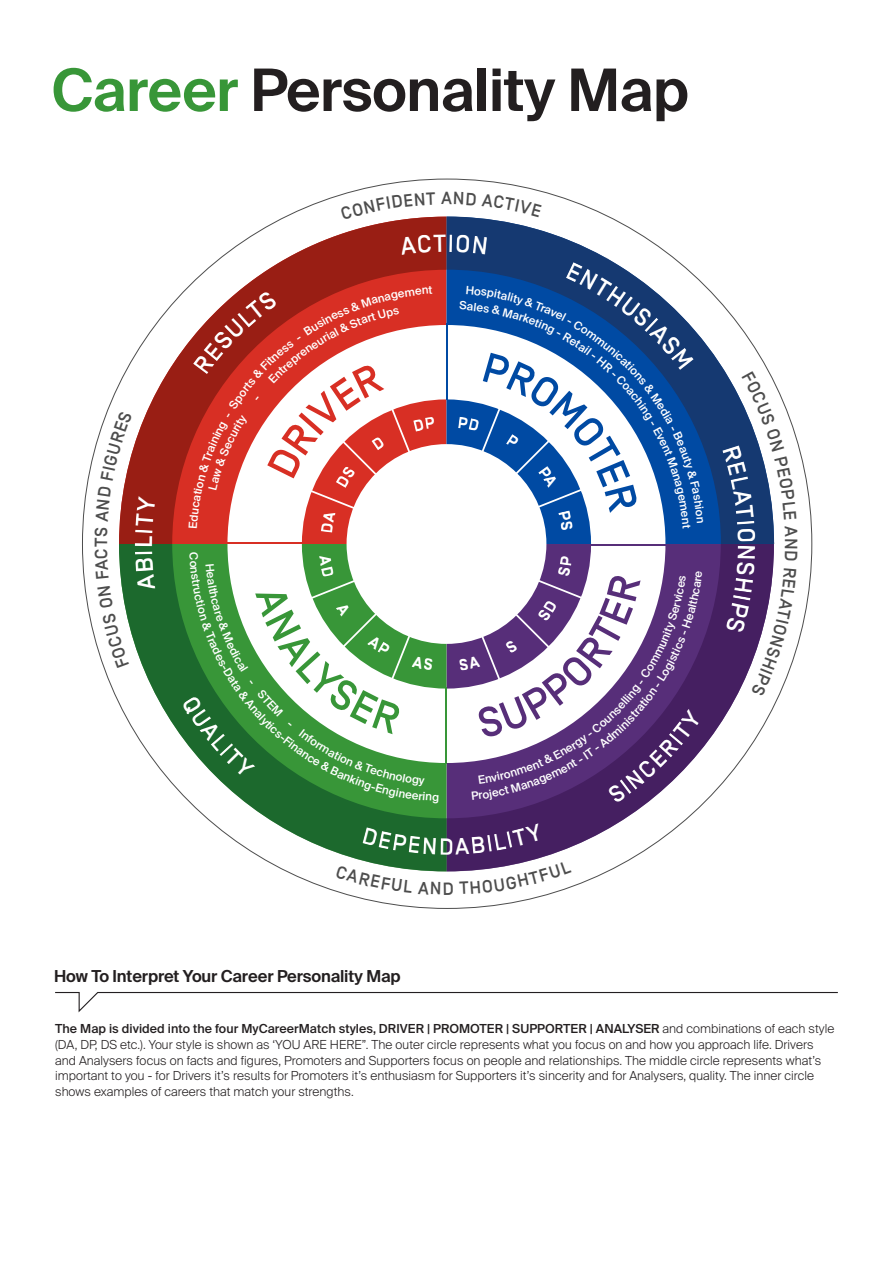
<style>
.page{position:relative;width:893px;height:1263px;background:#fff}
.page>*{position:absolute;margin:0;border:0;box-sizing:border-box;transform-origin:0 0}
.t1{font:600 58.5px "Suisse Intl";letter-spacing:-.01em;color:#231f20}
.t2{font:600 16.5px "Suisse Intl";letter-spacing:-.01em;color:#231f20}
.t3{font:300 12.45px/15.8px "Suisse Intl";letter-spacing:.005em;color:#231f20}
.s1{color:#389638}
.s2{font-weight:500}
</style>
<div class="page">
<svg style="left:55px;top:992px;width:783px;height:21px"></svg>
<svg style="left:119px;top:217px;width:327px;height:327px"></svg>
<svg style="left:447px;top:217px;width:322px;height:327px"></svg>
<svg style="left:446px;top:544px;width:328px;height:327px"></svg>
<svg style="left:119px;top:544px;width:327px;height:327px"></svg>
<svg style="left:135px;top:496px;width:21px;height:94px;background:#5b4220"></svg>
<svg style="left:399px;top:234px;width:88px;height:21px;background:#5c2a3f"></svg>
<svg style="left:362px;top:823px;width:181px;height:32px;background:#314148"></svg>
<svg style="left:97px;top:586px;width:32px;height:82px"></svg>
<svg style="left:101px;top:411px;width:31px;height:70px"></svg>
<svg style="left:341px;top:192px;width:135px;height:28px"></svg>
<svg style="left:722px;top:371px;width:75px;height:325px"></svg>
<svg style="left:336px;top:865px;width:117px;height:30px"></svg>
<svg style="left:459px;top:861px;width:112px;height:33px"></svg>
<svg style="left:181px;top:262px;width:523px;height:542px"></svg>
<h1 class="t1" style="left:51px;top:57px;width:639px"><span class="s1">Career</span> Personality Map</h1>
<h2 class="t2" style="left:54px;top:967px;width:348px">How To Interpret Your Career Personality Map</h2>
<p class="t3" style="left:55px;top:1021px;width:781px"><span class="s2">The Map is divided into the four MyCareerMatch styles, DRIVER | PROMOTER | SUPPORTER | ANALYSER</span> and combinations of each style (DA, DP, DS etc.). Your style is shown as ‘YOU ARE HERE”. The outer circle represents what you focus on and how you approach life. Drivers and Analysers focus on facts and figures, Promoters and Supporters focus on people and relationships. The middle circle represents what’s important to you - for Drivers it’s results for Promoters it’s enthusiasm for Supporters it’s sincerity and for Analysers, quality. The inner circle shows examples of careers that match your strengths.</p>
</div>
